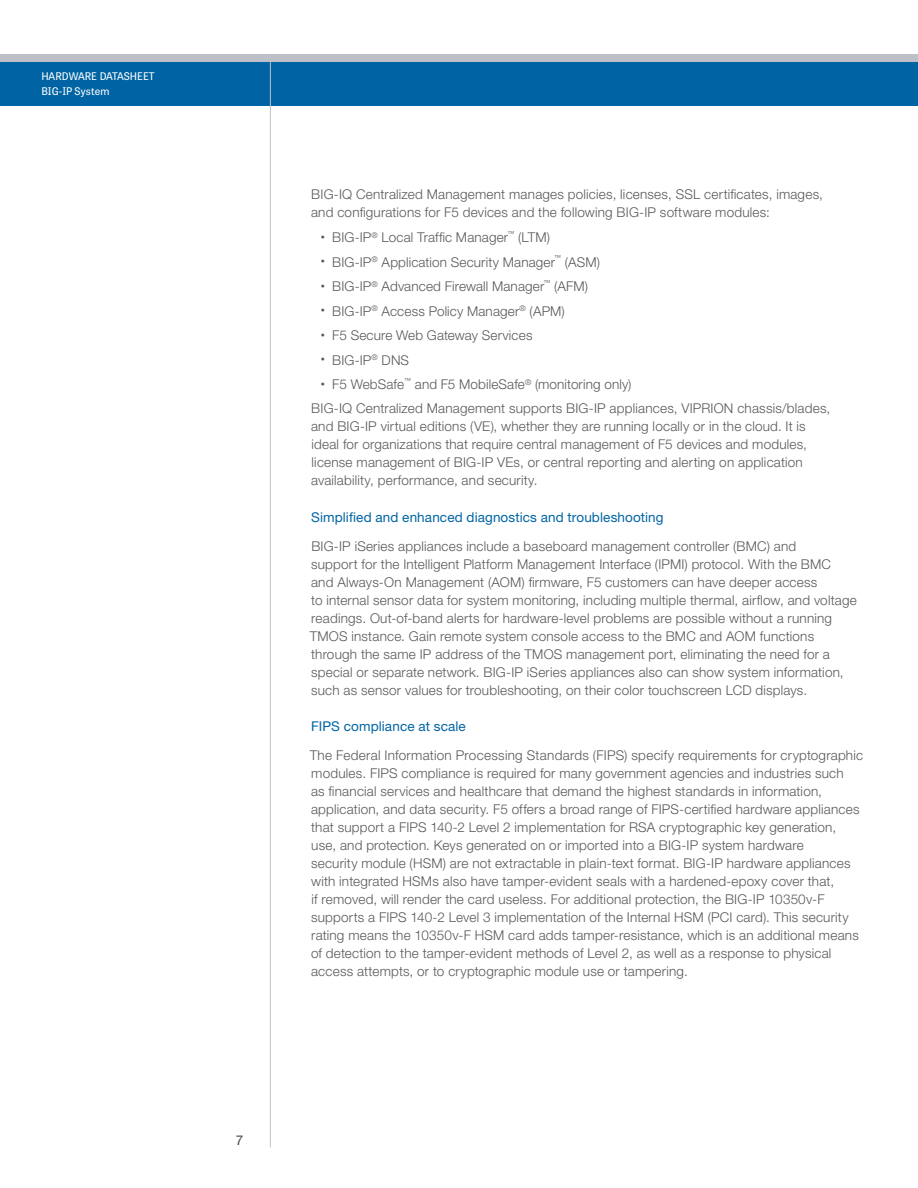
<style>
.page{position:relative;width:918px;height:1188px;background:#fff}
.page>*{position:absolute;margin:0;border:0;box-sizing:border-box;transform-origin:0 0}
.t1{font:300 13.5px/18px "Helvetica Neue LT Std";letter-spacing:.015em;color:#58595b}
.t2{font:13.5px "Helvetica Neue LT Std";letter-spacing:.01em;color:#0064a4}
.t3{font:13.5px "Helvetica Neue LT Std";color:#3f454f}
.t4{font:10.5px/15px "Tablet Gothic";color:#fff}
.t5{font:300 7.05px "Helvetica Neue LT Std";color:#58595b}
</style>
<div class="page">
<hr style="left:270px;top:105px;width:1px;height:1043px;background:#bdc1c7">
<div style="left:0;top:56px;width:918px;height:50px;background:#0064a4"></div>
<div style="left:0;top:54px;width:918px;height:7px;background:#bdc1c7"></div>
<hr style="left:270px;top:54px;width:1px;height:52px;background:#bdc1c7">
<p class="t4" style="left:41px;top:68px;width:115px">HARDWARE DATASHEET<br>BIG-IP System</p>
<p class="t3" style="left:236px;top:1132px;width:9px">7</p>
<p class="t1" style="left:311px;top:185px;width:513px">BIG-IQ Centralized Management manages policies, licenses, SSL certificates, images, and configurations for F5 devices and the following BIG-IP software modules:</p>
<p class="t1" style="left:321px;top:228px;width:189px"><sup>•</sup> BIG-IP<sup>®</sup> Local Traffic Manager</p>
<p class="t5" style="left:507px;top:229px;width:8px">™</p>
<p class="t1" style="left:518px;top:228px;width:33px">(LTM)</p>
<p class="t1" style="left:321px;top:253px;width:236px"><sup>•</sup> BIG-IP<sup>®</sup> Application Security Manager</p>
<p class="t5" style="left:554px;top:254px;width:8px">™</p>
<p class="t1" style="left:565px;top:253px;width:37px">(ASM)</p>
<p class="t1" style="left:321px;top:277px;width:225px"><sup>•</sup> BIG-IP<sup>®</sup> Advanced Firewall Manager</p>
<p class="t5" style="left:544px;top:278px;width:8px">™</p>
<p class="t1" style="left:554px;top:277px;width:35px">(AFM)</p>
<p class="t1" style="left:321px;top:301px;width:245px"><sup>•</sup> BIG-IP<sup>®</sup> Access Policy Manager<sup>®</sup> (APM)</p>
<p class="t1" style="left:321px;top:326px;width:213px"><sup>•</sup> F5 Secure Web Gateway Services</p>
<p class="t1" style="left:321px;top:350px;width:90px"><sup>•</sup> BIG-IP<sup>®</sup> DNS</p>
<p class="t1" style="left:321px;top:375px;width:85px"><sup>•</sup> F5 WebSafe</p>
<p class="t5" style="left:404px;top:376px;width:8px">™</p>
<p class="t1" style="left:311px;top:372px;width:520px;line-height:24.5px;text-indent:103px">and F5 MobileSafe<sup>®</sup> (monitoring only)<br>BIG-IQ Centralized Management supports BIG-IP appliances, VIPRION chassis/blades,</p>
<p class="t1" style="left:311px;top:417px;width:498px">and BIG-IP virtual editions (VE), whether they are running locally or in the cloud. It is ideal for organizations that require central management of F5 devices and modules, license management of BIG-IP VEs, or central reporting and alerting on application availability, performance, and security.</p>
<p class="t2" style="left:311px;top:509px;width:354px">Simplified and enhanced diagnostics and troubleshooting</p>
<p class="t1" style="left:310px;top:537px;width:549px">BIG-IP iSeries appliances include a baseboard management controller (BMC) and<br>support for the Intelligent Platform Management Interface (IPMI) protocol. With the BMC<br>and Always-On Management (AOM) firmware, F5 customers can have deeper access<br>to internal sensor data for system monitoring, including multiple thermal, airflow, and voltage readings. Out-of-band alerts for hardware-level problems are possible without a running TMOS instance. Gain remote system console access to the BMC and AOM functions through the same IP address of the TMOS management port, eliminating the need for a special or separate network. BIG-IP iSeries appliances also can show system information, such as sensor values for troubleshooting, on their color touchscreen LCD displays.</p>
<p class="t2" style="left:311px;top:719px;width:156px">FIPS compliance at scale</p>
<p class="t1" style="left:310px;top:746px;width:555px">The Federal Information Processing Standards (FIPS) specify requirements for cryptographic modules. FIPS compliance is required for many government agencies and industries such<br>as financial services and healthcare that demand the highest standards in information, application, and data security. F5 offers a broad range of FIPS-certified hardware appliances that support a FIPS 140-2 Level 2 implementation for RSA cryptographic key generation,<br>use, and protection. Keys generated on or imported into a BIG-IP system hardware<br>security module (HSM) are not extractable in plain-text format. BIG-IP hardware appliances with integrated HSMs also have tamper-evident seals with a hardened-epoxy cover that,<br>if removed, will render the card useless. For additional protection, the BIG-IP 10350v-F supports a FIPS 140-2 Level 3 implementation of the Internal HSM (PCI card). This security rating means the 10350v-F HSM card adds tamper-resistance, which is an additional means of detection to the tamper-evident methods of Level 2, as well as a response to physical access attempts, or to cryptographic module use or tampering.</p>
</div>
